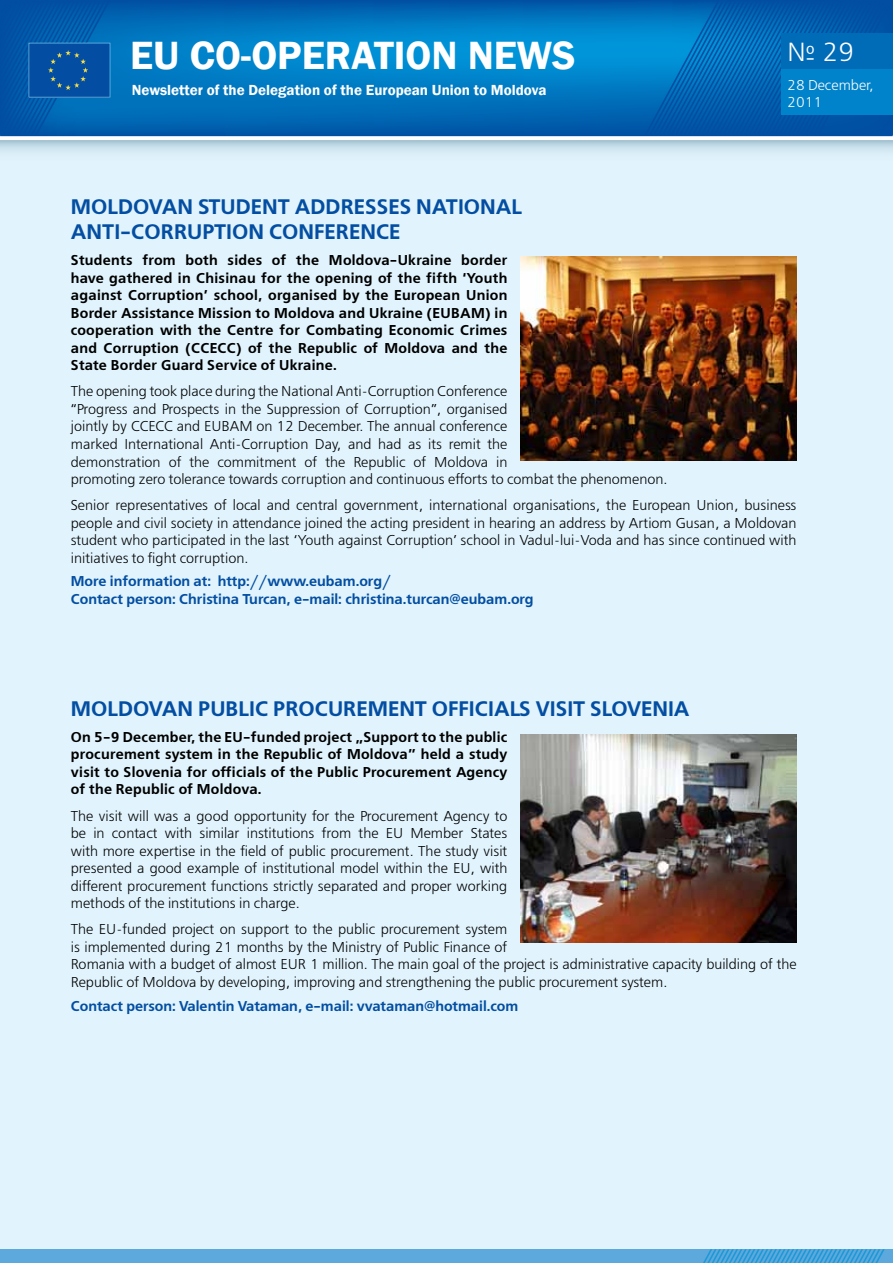
<style>
.page{position:relative;width:893px;height:1263px;background:#fff}
.page>*{position:absolute;margin:0;border:0;box-sizing:border-box;transform-origin:0 0}
.t1{font:600 40.5px "Franklin Gothic";color:#fff}
.t2{font:26.1px "Free Set C";color:#fff}
.t3{font:700 21px/25.2px "Free Set C";color:#034ea2}
.t4{font:600 15px "Franklin Gothic";color:#fff}
.t5{font:14.25px/17.5px "Free Set C";color:#000}
.t6{font:700 14.25px/17.5px "Free Set C";letter-spacing:.02em;color:#000;text-align:justify}
.t7{font:700 14.25px/17.5px "Free Set C";color:#034ea2}
.t8{font:14.25px/17.1px "Free Set C";color:#fff}
</style>
<div class="page">
<div style="left:0;top:141px;width:893px;height:1122px;background:#e1f4fd"></div>
<div style="left:0;top:1249px;width:893px;height:14px;background:#5da9dd"></div>
<svg style="left:0;top:141px;width:893px;height:11px"></svg>
<img style="left:110px;top:1px;width:783px;height:134px">
<svg style="left:644px;top:0;width:248px;height:136px;background:#0063b2"></svg>
<svg style="left:703px;top:1249px;width:182px;height:14px"></svg>
<div style="left:781px;top:33px;width:112px;height:82px;background:#0083ca"></div>
<div style="left:781px;top:33px;width:112px;height:36px;background:#006cb7"></div>
<svg style="left:0;top:0;width:110px;height:136px;background:#0459a7"></svg>
<img style="left:520px;top:256px;width:277px;height:205px">
<img style="left:520px;top:734px;width:277px;height:208px">
<h1 class="t1" style="left:130px;top:31px;width:447px">EU Co-operation News</h1>
<p class="t4" style="left:132px;top:81px;width:416px">Newsletter of the Delegation of the European Union to Moldova</p>
<h2 class="t2" style="left:787px;top:37px;width:69px">№ 29</h2>
<p class="t8" style="left:787px;top:76px;width:88px">28 December,<br>2011</p>
<h3 class="t3" style="left:71px;top:194px;width:453px">MOLDOVAN STUDENT ADDRESSES NATIONAL<br>ANTI-CORRUPTION CONFERENCE</h3>
<p class="t6" style="left:71px;top:252px;width:438px">Students from both sides of the Moldova-Ukraine border have gathered in Chisinau for the opening of the fifth ‘Youth against Corruption’ school, organised by the European Union Border Assistance Mission to Moldova and Ukraine (EUBAM) in cooperation with the Centre for Combating Economic Crimes and Corruption (CCECC) of the Republic of Moldova and the State Border Guard Service of Ukraine.</p>
<p class="t5" style="left:71px;top:383px;width:598px">The opening took place during the National Anti-Corruption Conference<br>“Progress and Prospects in the Suppression of Corruption”, organised<br>jointly by CCECC and EUBAM on 12 December. The annual conference<br>marked International Anti-Corruption Day, and had as its remit the<br>demonstration of the commitment of the Republic of Moldova in<br>promoting zero tolerance towards corruption and continuous efforts to combat the phenomenon.</p>
<p class="t5" style="left:71px;top:497px;width:727px;text-align:justify">Senior representatives of local and central government, international organisations, the European Union, business people and civil society in attendance joined the acting president in hearing an address by Artiom Gusan, a Moldovan student who participated in the last ‘Youth against Corruption’ school in Vadul-lui-Voda and has since continued with initiatives to fight corruption.</p>
<p class="t7" style="left:71px;top:573px;width:464px">More information at: http://www.eubam.org/<br>Contact person: Christina Turcan, e-mail: christina.turcan@eubam.org</p>
<h3 class="t3" style="left:71px;top:696px;width:620px">MOLDOVAN PUBLIC PROCUREMENT OFFICIALS VISIT SLOVENIA</h3>
<p class="t6" style="left:71px;top:728px;width:438px">On 5-9 December, the EU-funded project „Support to the public procurement system in the Republic of Moldova” held a study visit to Slovenia for officials of the Public Procurement Agency of the Republic of Moldova.</p>
<p class="t5" style="left:71px;top:807px;width:438px;text-align:justify">The visit will was a good opportunity for the Procurement Agency to be in contact with similar institutions from the EU Member States with more expertise in the field of public procurement. The study visit presented a good example of institutional model within the EU, with different procurement functions strictly separated and proper working methods of the institutions in charge.</p>
<p class="t5" style="left:71px;top:921px;width:727px">The EU-funded project on support to the public procurement system<br>is implemented during 21 months by the Ministry of Public Finance of<br>Romania with a budget of almost EUR 1 million. The main goal of the project is administrative capacity building of the Republic of Moldova by developing, improving and strengthening the public procurement system.</p>
<p class="t7" style="left:71px;top:997px;width:449px">Contact person: Valentin Vataman, e-mail: vvataman@hotmail.com</p>
</div>
